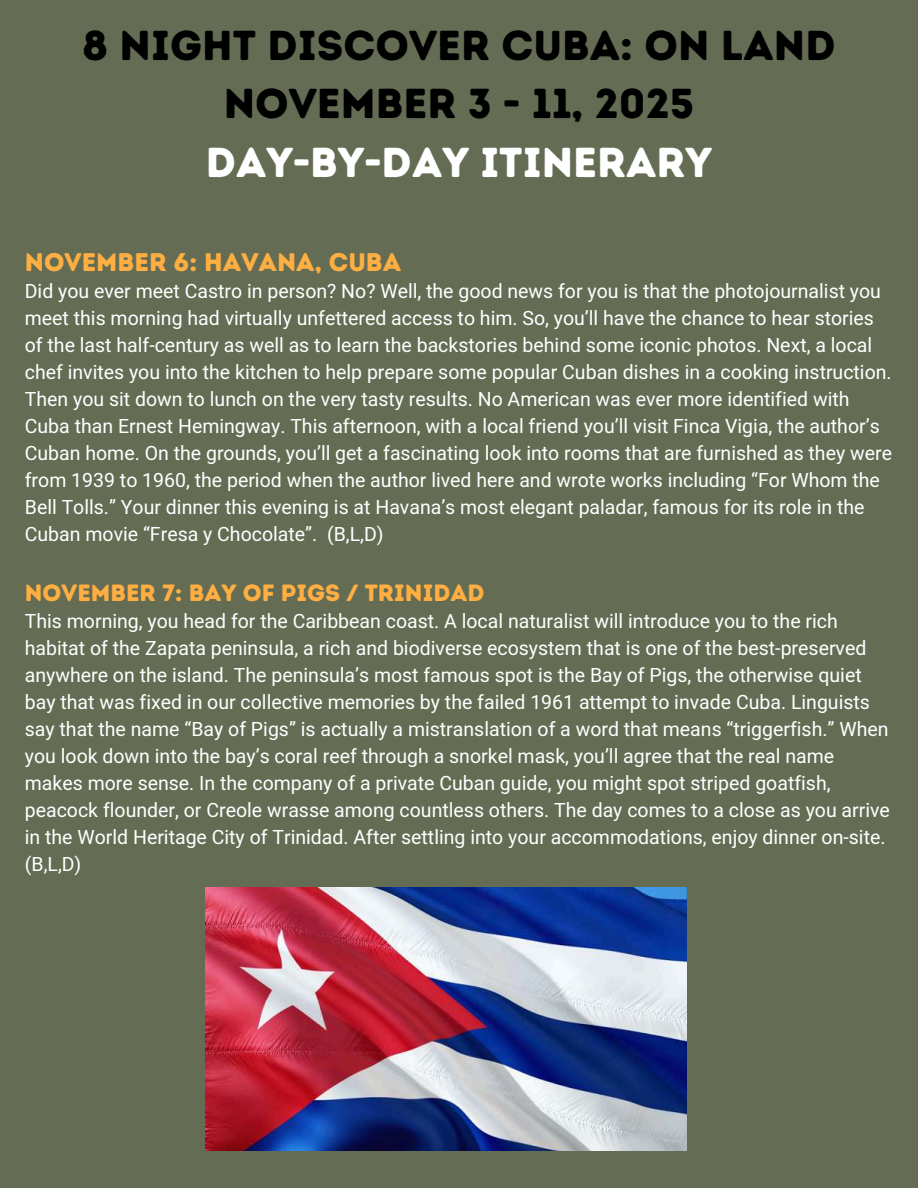
<style>
.page{position:relative;width:918px;height:1188px;background:#646d54}
.page>*{position:absolute;margin:0;border:0;box-sizing:border-box;transform-origin:0 0}
.t1{font:41.85px/58.5px "Intro Rust Base";color:#000;text-align:center}
.t2{font:41.85px "Intro Rust Base";color:#fff}
.t3{font:25.5px "Intro Rust Base";color:#ffae42}
.t4{font:23.55px "Intro Rust Base";color:#ffae42}
.t5{font:19.5px/27px "Heebo";color:#fff}
</style>
<div class="page">
<img style="left:205px;top:888px;width:482px;height:263px">
<h1 class="t1" style="left:82px;top:16px;width:755px">8 NIGHT DISCOVER CUBA: ON LAND<br>NOVEMBER 3 - 11, 2025</h1>
<h1 class="t2" style="left:206px;top:137px;width:508px">DAY-BY-DAY ITINERARY</h1>
<h2 class="t3" style="left:25px;top:247px;width:378px">NOVEMBER 6: HAVANA, CUBA</h2>
<p class="t5" style="left:25px;top:279px;width:869px">Did you ever meet Castro in person? No? Well, the good news for you is that the photojournalist you meet this morning had virtually unfettered access to him. So, you’ll have the chance to hear stories of the last half-century as well as to learn the backstories behind some iconic photos. Next, a local chef invites you into the kitchen to help prepare some popular Cuban dishes in a cooking instruction.<br>Then you sit down to lunch on the very tasty results. No American was ever more identified with Cuba than Ernest Hemingway. This afternoon, with a local friend you’ll visit Finca Vigia, the author’s Cuban home. On the grounds, you’ll get a fascinating look into rooms that are furnished as they were from 1939 to 1960, the period when the author lived here and wrote works including “For Whom the Bell Tolls.” Your dinner this evening is at Havana’s most elegant paladar, famous for its role in the Cuban movie “Fresa y Chocolate”. (B,L,D)</p>
<p class="t4" style="left:25px;top:579px;width:461px">NOVEMBER 7: BAY OF PIGS / TRINIDAD</p>
<p class="t5" style="left:25px;top:608px;width:867px">This morning, you head for the Caribbean coast. A local naturalist will introduce you to the rich habitat of the Zapata peninsula, a rich and biodiverse ecosystem that is one of the best-preserved anywhere on the island. The peninsula’s most famous spot is the Bay of Pigs, the otherwise quiet bay that was fixed in our collective memories by the failed 1961 attempt to invade Cuba. Linguists say that the name “Bay of Pigs” is actually a mistranslation of a word that means “triggerfish.” When you look down into the bay’s coral reef through a snorkel mask, you’ll agree that the real name makes more sense. In the company of a private Cuban guide, you might spot striped goatfish, peacock flounder, or Creole wrasse among countless others. The day comes to a close as you arrive in the World Heritage City of Trinidad. After settling into your accommodations, enjoy dinner on-site. (B,L,D)</p>
</div>
